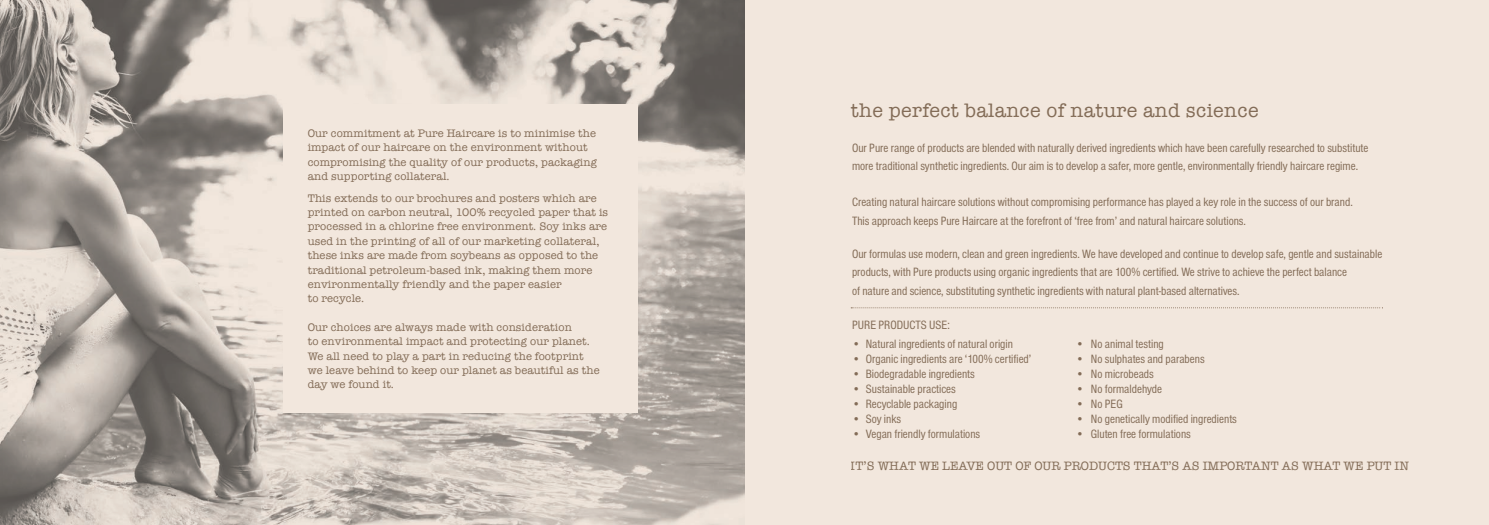
<style>
.page{position:relative;width:1489px;height:525px;background:#fff}
.page>*{position:absolute;margin:0;border:0;box-sizing:border-box;transform-origin:0 0}
.t1{font:20px "American Typewriter";letter-spacing:.02em;color:#8b7865}
.t2{font:condensed 12.5px/18.8px "Nimbus Sans T";color:#8b7865}
.t3{font:12.5px "American Typewriter";color:#8b7865}
.t4{font:11.25px/14.4px "American Typewriter";letter-spacing:.01em;color:#8b7865}
</style>
<div class="page">
<div style="left:0;top:0;width:1488px;height:524px;background:#f2e7dd"></div>
<svg style="left:851px;top:307px;width:532px;height:1px"></svg>
<img style="left:0;top:0;width:744px;height:524px">
<div style="left:283px;top:105px;width:355px;height:308px;background:#f2e7dd"></div>
<p class="t4" style="left:308px;top:125px;width:291px">Our commitment at Pure Haircare is to minimise the impact of our haircare on the environment without compromising the quality of our products, packaging and supporting collateral.</p>
<p class="t4" style="left:308px;top:190px;width:302px">This extends to our brochures and posters which are printed on carbon neutral, 100% recycled paper that is processed in a chlorine free environment. Soy inks are used in the printing of all of our marketing collateral, these inks are made from soybeans as opposed to the traditional petroleum-based ink, making them more environmentally friendly and the paper easier<br>to recycle.</p>
<p class="t4" style="left:308px;top:319px;width:293px">Our choices are always made with consideration<br>to environmental impact and protecting our planet.<br>We all need to play a part in reducing the footprint we leave behind to keep our planet as beautiful as the day we found it.</p>
<h1 class="t1" style="left:850px;top:95px;width:409px">the perfect balance of nature and science</h1>
<p class="t2" style="left:852px;top:138px;width:518px">Our Pure range of products are blended with naturally derived ingredients which have been carefully researched to substitute more traditional synthetic ingredients. Our aim is to develop a safer, more gentle, environmentally friendly haircare regime.</p>
<p class="t2" style="left:852px;top:192px;width:502px">Creating natural haircare solutions without compromising performance has played a key role in the success of our brand.<br>This approach keeps Pure Haircare at the forefront of ‘free from’ and natural haircare solutions.</p>
<p class="t2" style="left:852px;top:244px;width:532px">Our formulas use modern, clean and green ingredients. We have developed and continue to develop safe, gentle and sustainable products, with Pure products using organic ingredients that are 100% certified. We strive to achieve the perfect balance<br>of nature and science, substituting synthetic ingredients with natural plant-based alternatives.</p>
<p class="t2" style="left:852px;top:315px;width:99px">PURE PRODUCTS USE:</p>
<p class="t2" style="left:852px;top:334px;width:162px">• Natural ingredients of natural origin</p>
<p class="t2" style="left:1075px;top:334px;width:89px">• No animal testing</p>
<p class="t2" style="left:852px;top:349px;width:181px">• Organic ingredients are ‘100% certified’</p>
<p class="t2" style="left:1075px;top:349px;width:130px">• No sulphates and parabens</p>
<p class="t2" style="left:852px;top:364px;width:124px">• Biodegradable ingredients</p>
<p class="t2" style="left:1075px;top:364px;width:79px">• No microbeads</p>
<p class="t2" style="left:852px;top:379px;width:105px">• Sustainable practices</p>
<p class="t2" style="left:1075px;top:379px;width:88px">• No formaldehyde</p>
<p class="t2" style="left:852px;top:394px;width:107px">• Recyclable packaging</p>
<p class="t2" style="left:1075px;top:394px;width:48px">• No PEG</p>
<p class="t2" style="left:852px;top:409px;width:51px">• Soy inks</p>
<p class="t2" style="left:1075px;top:409px;width:162px">• No genetically modified ingredients</p>
<p class="t2" style="left:852px;top:424px;width:130px">• Vegan friendly formulations</p>
<p class="t2" style="left:1075px;top:424px;width:116px">• Gluten free formulations</p>
<p class="t3" style="left:850px;top:456px;width:559px">IT’S WHAT WE LEAVE OUT OF OUR PRODUCTS THAT’S AS IMPORTANT AS WHAT WE PUT IN</p>
</div>
